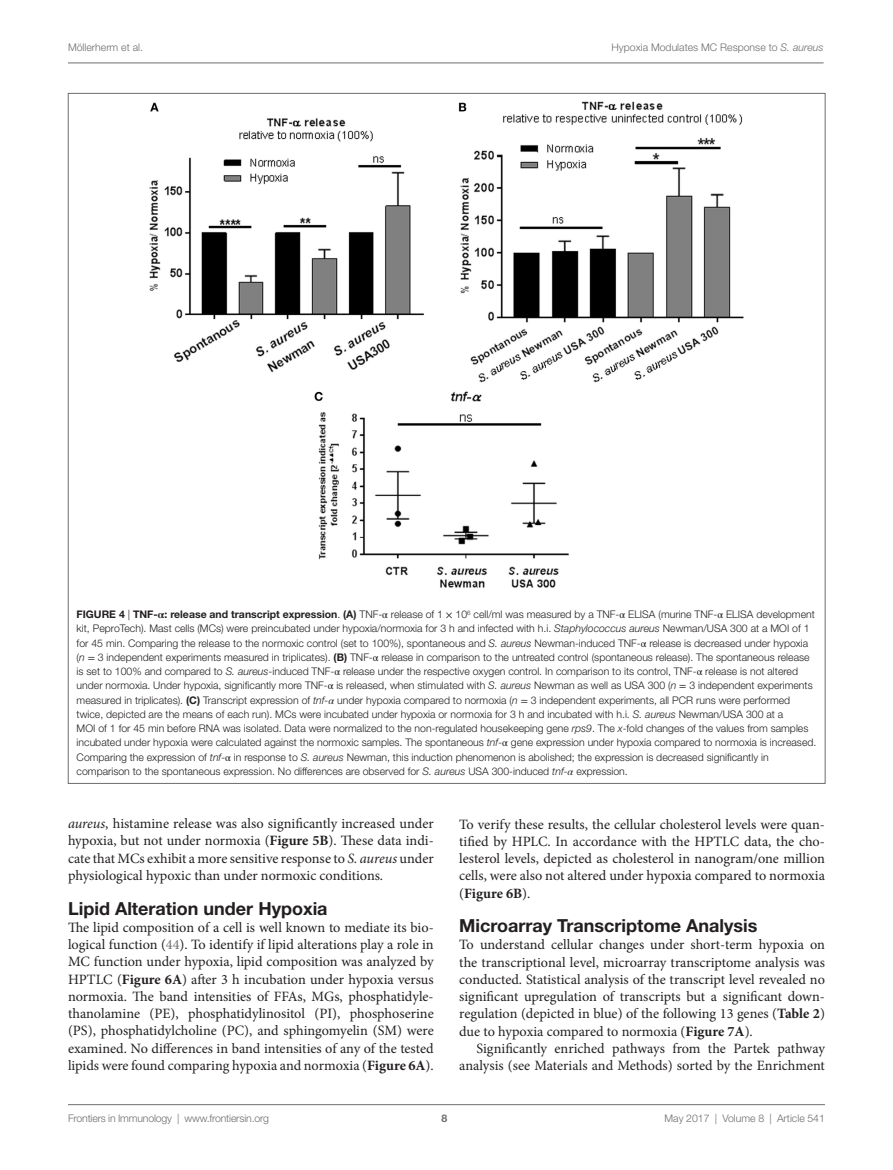
<style>
.page{position:relative;width:893px;height:1170px;background:#fff}
.page>*{position:absolute;margin:0;border:0;box-sizing:border-box;transform-origin:0 0}
.t1{font:700 18px "Helvetica Neue LT Std";color:#231f20}
.t2{font:14.25px/17.2px "Minion Pro";color:#231f20;text-align:justify}
.t3{font:300 10.5px/14.2px "Helvetica Neue LT Std";color:#231f20}
.t4{font:300 10.5px "Helvetica Neue LT Std";color:#6c6d70}
.t5{font:700 10.5px "Helvetica Neue LT Std";color:#6c6d70}
.s1{font-style:italic}
.s2{font-weight:700}
.s3{font-family:"STIX General";font-weight:700}
.s4{font-family:"STIX General";font-weight:400}
.s5{font-family:"STIX General";font-weight:400;font-style:italic}
.s6{color:#6c6d70}
</style>
<div class="page">
<img style="left:149px;top:102px;width:595px;height:486px">
<hr style="left:68px;top:63px;width:756px;height:1px;background:#6c6d70">
<hr style="left:68px;top:1104px;width:757px;height:1px;background:#6c6d70">
<p class="t4" style="left:68px;top:41px;width:77px">Möllerherm et al.</p>
<p class="t4" style="left:612px;top:41px;width:213px">Hypoxia Modulates MC Response to <span class="s1">S. aureus</span></p>
<p class="t3" style="left:77px;top:607px;width:741px"><span class="s2">Figure 4</span> | <span class="s2">TNF-</span><span class="s3">α</span><span class="s2">: release and transcript expression</span>. <span class="s2">(A)</span> TNF-<span class="s4">α</span> release of 1 <span class="s4">×</span> 10<sup>6</sup> cell/ml was measured by a TNF-<span class="s4">α</span> ELISA (murine TNF-<span class="s4">α</span> ELISA development kit, PeproTech). Mast cells (MCs) were preincubated under hypoxia/normoxia for 3 h and infected with h.i. <span class="s1">Staphylococcus aureus</span> Newman/USA 300 at a MOI of 1 for 45 min. Comparing the release to the normoxic control (set to 100%), spontaneous and <span class="s1">S. aureus</span> Newman-induced TNF-<span class="s4">α</span> release is decreased under hypoxia (<span class="s1">n</span> <span class="s4">=</span> 3 independent experiments measured in triplicates). <span class="s2">(B)</span> TNF-<span class="s4">α</span> release in comparison to the untreated control (spontaneous release). The spontaneous release is set to 100% and compared to <span class="s1">S. aureus</span>-induced TNF-<span class="s4">α</span> release under the respective oxygen control. In comparison to its control, TNF-<span class="s4">α</span> release is not altered under normoxia. Under hypoxia, significantly more TNF-<span class="s4">α</span> is released, when stimulated with <span class="s1">S. aureus</span> Newman as well as USA 300 (<span class="s1">n</span> <span class="s4">=</span> 3 independent experiments measured in triplicates). <span class="s2">(C)</span> Transcript expression of <span class="s1">tnf-</span><span class="s5">α</span> under hypoxia compared to normoxia (<span class="s1">n</span> <span class="s4">=</span> 3 independent experiments, all PCR runs were performed twice, depicted are the means of each run). MCs were incubated under hypoxia or normoxia for 3 h and incubated with h.i. <span class="s1">S. aureus</span> Newman/USA 300 at a<br>MOI of 1 for 45 min before RNA was isolated. Data were normalized to the non-regulated housekeeping gene <span class="s1">rps9</span>. The <span class="s1">x</span>-fold changes of the values from samples incubated under hypoxia were calculated against the normoxic samples. The spontaneous <span class="s1">tnf-</span><span class="s4">α</span> gene expression under hypoxia compared to normoxia is increased.<br>Comparing the expression of <span class="s1">tnf-</span><span class="s4">α</span> in response to <span class="s1">S. aureus</span> Newman, this induction phenomenon is abolished; the expression is decreased significantly in comparison to the spontaneous expression. No differences are observed for <span class="s1">S. aureus</span> USA 300-induced <span class="s1">tnf-</span><span class="s5">α</span> expression.</p>
<p class="t2" style="left:68px;top:815px;width:367px"><span class="s1">aureus</span>, histamine release was also significantly increased under hypoxia, but not under normoxia (<span class="s2">Figure 5B</span>). These data indi&shy;cate that MCs exhibit a more sensitive response to <span class="s1">S. aureus</span> under physiological hypoxic than under normoxic conditions.</p>
<h1 class="t1" style="left:68px;top:896px;width:261px">Lipid Alteration under Hypoxia</h1>
<p class="t2" style="left:68px;top:918px;width:367px">The lipid composition of a cell is well known to mediate its bio&shy;logical function (<span class="s6">44</span>). To identify if lipid alterations play a role in MC function under hypoxia, lipid composition was analyzed by HPTLC (<span class="s2">Figure 6A</span>) after 3 h incubation under hypoxia versus normoxia. The band intensities of FFAs, MGs, phosphatidyle&shy;thanolamine (PE), phosphatidylinositol (PI), phosphoserine (PS), phosphatidylcholine (PC), and sphingomyelin (SM) were examined. No differences in band intensities of any of the tested lipids were found comparing hypoxia and normoxia (<span class="s2">Figure 6A</span>).</p>
<p class="t2" style="left:459px;top:815px;width:367px">To verify these results, the cellular cholesterol levels were quan&shy;tified by HPLC. In accordance with the HPTLC data, the cho&shy;lesterol levels, depicted as cholesterol in nanogram/one million cells, were also not altered under hypoxia compared to normoxia (<span class="s2">Figure 6B</span>).</p>
<h1 class="t1" style="left:459px;top:914px;width:300px">Microarray Transcriptome Analysis</h1>
<p class="t2" style="left:459px;top:936px;width:367px">To understand cellular changes under short-term hypoxia on the transcriptional level, microarray transcriptome analysis was conducted. Statistical analysis of the transcript level revealed no significant upregulation of transcripts but a significant down&shy;regulation (depicted in blue) of the following 13 genes (<span class="s2">Table 2</span>) due to hypoxia compared to normoxia (<span class="s2">Figure 7A</span>).</p>
<h2 class="t2" style="left:459px;top:1039px;width:367px;text-align:right">Significantly enriched pathways from the Partek pathway analysis (see Materials and Methods) sorted by the Enrichment</h2>
<p class="t4" style="left:68px;top:1111px;width:203px">Frontiers in Immunology | www.frontiersin.org</p>
<p class="t4" style="left:665px;top:1111px;width:162px">May 2017 | Volume 8 | Article 541</p>
<p class="t5" style="left:441px;top:1111px;width:7px">8</p>
</div>
